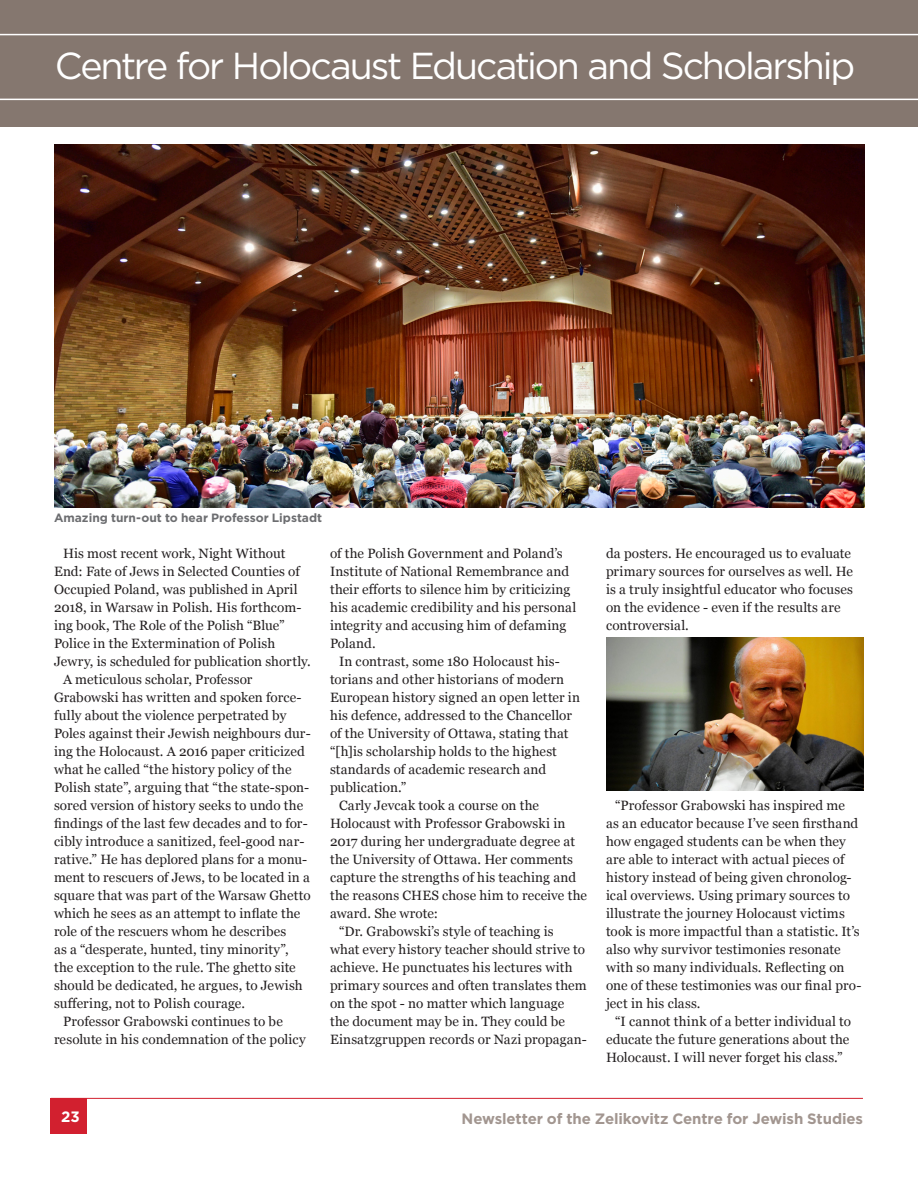
<style>
.page{position:relative;width:918px;height:1188px;background:#fff}
.page>*{position:absolute;margin:0;border:0;box-sizing:border-box;transform-origin:0 0}
.title_GM{font:37.5px "Gotham";letter-spacing:-.055em;color:#fff}
.t1{font:700 15px "Gotham";letter-spacing:-.01em;color:#a29690}
.t2{font:700 15px "Gotham";color:#fff}
.body{font:13.5px/18px "Georgia";letter-spacing:.01em;color:#231f20}
.t3{font:700 12px "Gotham";color:#6c6d70}
</style>
<div class="page">
<div style="left:51px;top:1098px;width:36px;height:35px;background:#d2202f"></div>
<hr style="left:51px;top:1098px;width:812px;height:1px;background:#d2202f">
<div style="left:0;top:0;width:918px;height:127px;background:#85776f"></div>
<hr style="left:0;top:99px;width:918px;height:1px;background:#fff">
<hr style="left:0;top:34px;width:918px;height:1px;background:#fff">
<img style="left:55px;top:145px;width:810px;height:363px">
<img style="left:606px;top:638px;width:258px;height:153px">
<p class="title_GM" style="left:55px;top:42px;width:802px">Centre for Holocaust Education and Scholarship</p>
<p class="t3" style="left:54px;top:510px;width:270px">Amazing turn-out to hear Professor Lipstadt</p>
<p class="body" style="left:54px;top:544px;width:258px;text-indent:9px">His most recent work, Night Without End: Fate of Jews in Selected Counties of Occupied Poland, was published in April 2018, in Warsaw in Polish. His forthcom&shy;ing book, The Role of the Polish “Blue” Police in the Extermination of Polish Jewry, is scheduled for publication shortly.</p>
<p class="body" style="left:54px;top:670px;width:258px;text-indent:9px">A meticulous scholar, Professor Grabowski has written and spoken force&shy;fully about the violence perpetrated by Poles against their Jewish neighbours dur&shy;ing the Holocaust. A 2016 paper criticized what he called “the history policy of the Polish state”, arguing that “the state-spon&shy;sored version of history seeks to undo the findings of the last few decades and to for&shy;cibly introduce a sanitized, feel-good nar&shy;rative.” He has deplored plans for a monu&shy;ment to rescuers of Jews, to be located in a square that was part of the Warsaw Ghetto which he sees as an attempt to inflate the role of the rescuers whom he describes<br>as a “desperate, hunted, tiny minority”, the exception to the rule. The ghetto site should be dedicated, he argues, to Jewish suffering, not to Polish courage.</p>
<p class="body" style="left:54px;top:1012px;width:253px;text-indent:9px">Professor Grabowski continues to be resolute in his condemnation of the policy</p>
<p class="body" style="left:330px;top:544px;width:248px">of the Polish Government and Poland’s Institute of National Remembrance and their efforts to silence him by criticizing his academic credibility and his personal integrity and accusing him of defaming Poland.</p>
<p class="body" style="left:330px;top:652px;width:252px;text-indent:9px">In contrast, some 180 Holocaust his&shy;torians and other historians of modern European history signed an open letter in his defence, addressed to the Chancellor of the University of Ottawa, stating that “[h]is scholarship holds to the highest standards of academic research and publication.”</p>
<p class="body" style="left:330px;top:796px;width:259px;text-indent:9px">Carly Jevcak took a course on the Holocaust with Professor Grabowski in 2017 during her undergraduate degree at the University of Ottawa. Her comments capture the strengths of his teaching and the reasons CHES chose him to receive the award. She wrote:</p>
<p class="body" style="left:330px;top:922px;width:258px;text-indent:9px">“Dr. Grabowski’s style of teaching is<br>what every history teacher should strive to achieve. He punctuates his lectures with primary sources and often translates them on the spot - no matter which language the document may be in. They could be Einsatzgruppen records or Nazi propagan-</p>
<p class="body" style="left:606px;top:544px;width:249px">da posters. He encouraged us to evaluate primary sources for ourselves as well. He is a truly insightful educator who focuses on the evidence - even if the results are controversial.</p>
<p class="body" style="left:606px;top:796px;width:257px;text-indent:9px">“Professor Grabowski has inspired me<br>as an educator because I’ve seen firsthand how engaged students can be when they are able to interact with actual pieces of history instead of being given chronolog&shy;ical overviews. Using primary sources to illustrate the journey Holocaust victims took is more impactful than a statistic. It’s also why survivor testimonies resonate with so many individuals. Reflecting on one of these testimonies was our final pro&shy;ject in his class.</p>
<p class="body" style="left:606px;top:1012px;width:247px;text-indent:9px">“I cannot think of a better individual to educate the future generations about the<br>Holocaust. I will never forget his class.”</p>
<p class="t2" style="left:61px;top:1107px;width:20px">23</p>
<p class="t1" style="left:462px;top:1109px;width:403px">Newsletter of the Zelikovitz Centre for Jewish Studies</p>
</div>
